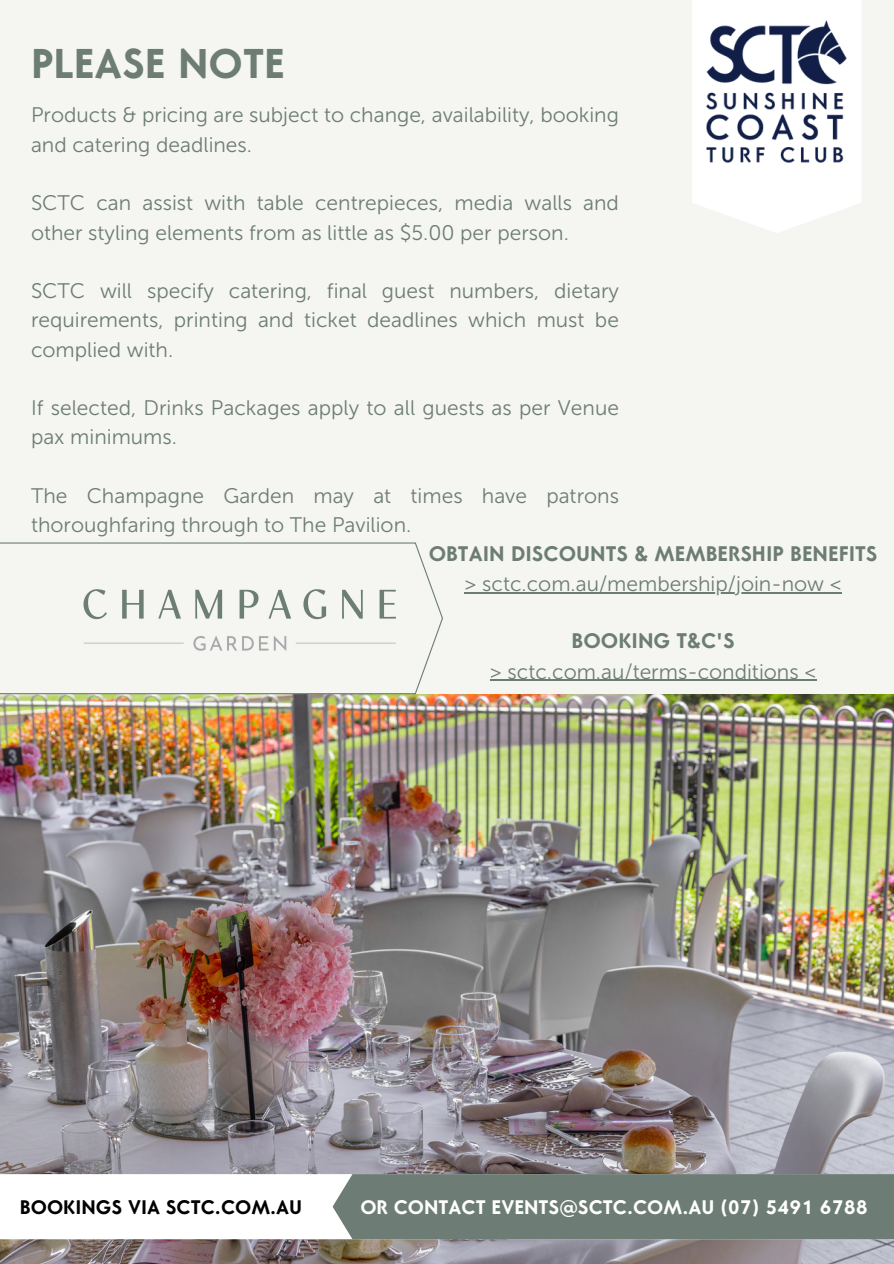
<style>
.page{position:relative;width:894px;height:1264px;background:#fff}
.page>*{position:absolute;margin:0;border:0;box-sizing:border-box;transform-origin:0 0}
.t1{font:700 41.25px "Core Sans G";color:#6d7d75}
.t2{font:21px/29.2px "Museo Sans 300";color:#6d7d75}
.t3{font:700 21px "Core Sans G";color:#6d7d75}
.t4{font:700 19.5px "Core Sans G";color:#fff}
.t5{font:700 19.5px "Core Sans G";color:#000}
</style>
<div class="page">
<div style="left:0;top:0;width:893px;height:1263px;background:#f5f6f2"></div>
<img style="left:0;top:694px;width:893px;height:569px">
<div style="left:0;top:1174px;width:332px;height:65px;background:#fff"></div>
<div style="left:332px;top:1174px;width:561px;height:65px;background:#6d7d75"></div>
<svg style="left:692px;top:0;width:169px;height:233px"></svg>
<img style="left:706px;top:20px;width:140px;height:144px">
<hr style="left:464px;top:592px;width:377px;height:1px;background:#6d7d75">
<hr style="left:490px;top:680px;width:326px;height:1px;background:#6d7d75">
<svg style="left:0;top:542px;width:442px;height:152px"></svg>
<img style="left:67px;top:572px;width:340px;height:93px">
<h1 class="t1" style="left:31px;top:48px;width:255px">PLEASE NOTE</h1>
<p class="t2" style="left:31px;top:101px;width:589px">Products &amp; pricing are subject to change, availability, booking and catering deadlines.</p>
<p class="t2" style="left:31px;top:188px;width:589px">SCTC can assist with table centrepieces, media walls and other styling elements from as little as $5.00 per person.</p>
<p class="t2" style="left:31px;top:276px;width:589px;text-align:justify">SCTC will specify catering, final guest numbers, dietary requirements, printing and ticket deadlines which must be complied with.</p>
<p class="t2" style="left:31px;top:393px;width:589px">If selected, Drinks Packages apply to all guests as per Venue pax minimums.</p>
<p class="t2" style="left:31px;top:481px;width:589px">The Champagne Garden may at times have patrons thoroughfaring through to The Pavilion.</p>
<p class="t3" style="left:428px;top:545px;width:450px">OBTAIN DISCOUNTS &amp; MEMBERSHIP BENEFITS</p>
<p class="t2" style="left:464px;top:569px;width:378px">&gt; sctc.com.au/membership/join-now &lt;</p>
<p class="t3" style="left:571px;top:633px;width:164px">BOOKING T&amp;C'S</p>
<p class="t2" style="left:490px;top:657px;width:328px">&gt; sctc.com.au/terms-conditions &lt;</p>
<p class="t5" style="left:20px;top:1199px;width:284px">BOOKINGS VIA SCTC.COM.AU</p>
<p class="t4" style="left:360px;top:1199px;width:509px">OR CONTACT EVENTS@SCTC.COM.AU (07) 5491 6788</p>
</div>
